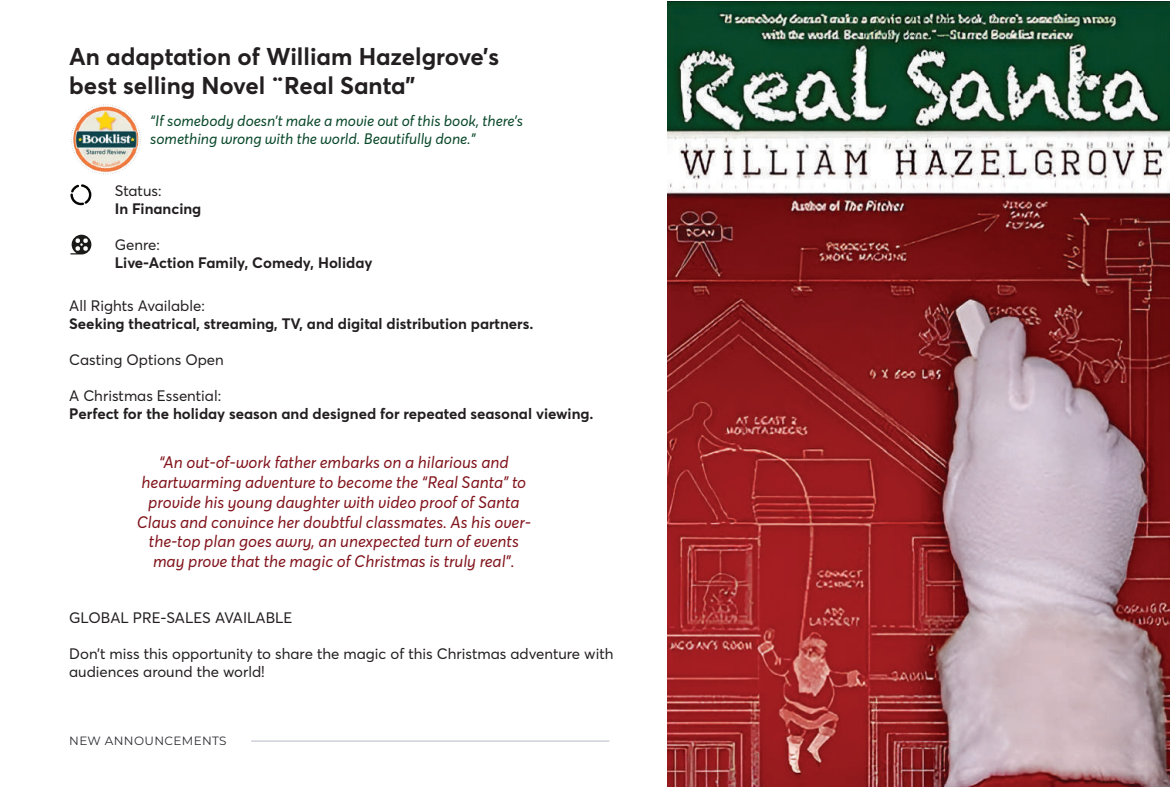
<style>
.page{position:relative;width:1170px;height:787px;background:#fff}
.page>*{position:absolute;margin:0;border:0;box-sizing:border-box;transform-origin:0 0}
.t1{font:700 24px/28.8px "Averta PE";color:#231f20}
.t2{font:italic 16.5px/19.8px "Averta PE";color:#81141c;text-align:center}
.t3{font:15px/18px "Averta PE";color:#231f20}
.t4{font:700 15px "Averta PE";color:#231f20}
.t5{font:italic 15px/18px "Averta PE";color:#084729}
.t6{font:12px "Montserrat";letter-spacing:.03em;color:#2c2d32}
</style>
<div class="page">
<svg style="left:70px;top:184px;width:21px;height:21px"></svg>
<svg style="left:70px;top:235px;width:21px;height:19px"></svg>
<img style="left:667px;top:2px;width:502px;height:785px">
<hr style="left:251px;top:740px;width:358px;height:1px;background:#bdc2cd">
<img style="left:71px;top:104px;width:70px;height:71px">
<h1 class="t1" style="left:69px;top:41px;width:431px">An adaptation of William Hazelgrove’s best selling Novel ¨Real Santa”</h1>
<p class="t5" style="left:150px;top:111px;width:374px">“If somebody doesn’t make a movie out of this book, there’s something wrong with the world. Beautifully done.”</p>
<p class="t3" style="left:115px;top:181px;width:48px">Status:</p>
<p class="t4" style="left:115px;top:198px;width:88px">In Financing</p>
<p class="t3" style="left:115px;top:235px;width:47px">Genre:</p>
<p class="t4" style="left:115px;top:252px;width:259px">Live-Action Family, Comedy, Holiday</p>
<p class="t3" style="left:69px;top:296px;width:137px">All Rights Available:</p>
<p class="t4" style="left:69px;top:313px;width:466px">Seeking theatrical, streaming, TV, and digital distribution partners.</p>
<p class="t3" style="left:69px;top:350px;width:156px">Casting Options Open</p>
<p class="t3" style="left:69px;top:386px;width:153px">A Christmas Essential:</p>
<p class="t4" style="left:69px;top:403px;width:526px">Perfect for the holiday season and designed for repeated seasonal viewing.</p>
<p class="t2" style="left:137px;top:452px;width:396px">“An out-of-work father embarks on a hilarious and heartwarming adventure to become the “Real Santa” to provide his young daughter with video proof of Santa Claus and convince her doubtful classmates. As his over&shy;the-top plan goes awry, an unexpected turn of events may prove that the magic of Christmas is truly real”.</p>
<p class="t3" style="left:69px;top:608px;width:225px">GLOBAL PRE-SALES AVAILABLE</p>
<p class="t3" style="left:69px;top:644px;width:546px">Don’t miss this opportunity to share the magic of this Christmas adventure with audiences around the world!</p>
<p class="t6" style="left:69px;top:732px;width:159px">NEW ANNOUNCEMENTS</p>
</div>
